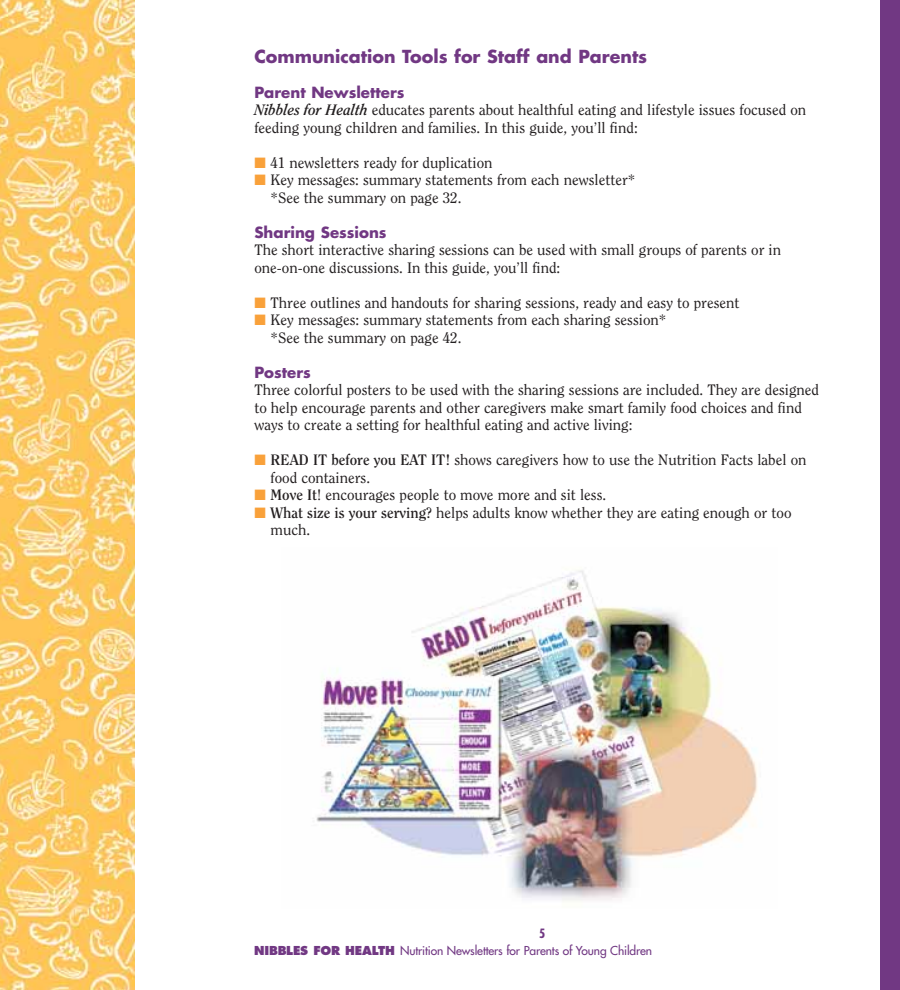
<style>
.page{position:relative;width:900px;height:990px;background:#fff}
.page>*{position:absolute;margin:0;border:0;box-sizing:border-box;transform-origin:0 0}
.t1{font:700 17.5px "Futura";color:#713883}
.t2{font:15px/17.5px "Clearface";color:#231f20}
.t3{font:700 15px "Futura";color:#713883}
.t4{font:700 condensed 12.5px "Futura";color:#713883}
.t5{font:12px "Futura";letter-spacing:-.01em;color:#713883}
.s1{font-weight:700;font-style:italic}
.s2{color:#f9a13a}
.s3{font-weight:700}
.s4{font-weight:800}
</style>
<div class="page">
<div style="left:880px;top:0;width:20px;height:990px;background:#713883"></div>
<img style="left:0;top:0;width:135px;height:990px">
<img style="left:316px;top:570px;width:442px;height:331px">
<p class="t1" style="left:254px;top:48px;width:394px">Communication Tools for Staff and Parents</p>
<p class="t3" style="left:254px;top:85px;width:152px">Parent Newsletters</p>
<p class="t2" style="left:254px;top:102px;width:553px"><span class="s1">Nibbles for Health</span> educates parents about healthful eating and lifestyle issues focused on feeding young children and families. In this guide, you’ll find:</p>
<p class="t2" style="left:254px;top:155px;width:240px"><span class="s2">■</span> 41 newsletters ready for duplication</p>
<p class="t2" style="left:271px;top:172px;width:366px;text-indent:-16px"><span class="s2">■</span> Key messages: summary statements from each newsletter* *See the summary on page 32.</p>
<p class="t3" style="left:254px;top:225px;width:134px">Sharing Sessions</p>
<p class="t2" style="left:254px;top:242px;width:528px">The short interactive sharing sessions can be used with small groups of parents or in one-on-one discussions. In this guide, you’ll find:</p>
<p class="t2" style="left:254px;top:295px;width:487px"><span class="s2">■</span> Three outlines and handouts for sharing sessions, ready and easy to present</p>
<p class="t2" style="left:271px;top:312px;width:397px;text-indent:-16px"><span class="s2">■</span> Key messages: summary statements from each sharing session* *See the summary on page 42.</p>
<p class="t3" style="left:254px;top:365px;width:58px">Posters</p>
<p class="t2" style="left:254px;top:382px;width:566px">Three colorful posters to be used with the sharing sessions are included. They are designed to help encourage parents and other caregivers make smart family food choices and find ways to create a setting for healthful eating and active living:</p>
<p class="t2" style="left:271px;top:452px;width:537px;text-indent:-16px"><span class="s2">■</span> <span class="s3">READ IT before you EAT IT!</span> shows caregivers how to use the Nutrition Facts label on food containers.</p>
<p class="t2" style="left:254px;top:487px;width:353px"><span class="s2">■</span> <span class="s3">Move It</span>! encourages people to move more and sit less.</p>
<p class="t2" style="left:271px;top:505px;width:522px;text-indent:-16px"><span class="s2">■</span> <span class="s3">What size is your serving?</span> helps adults know whether they are eating enough or too much.</p>
<p class="t4" style="left:539px;top:928px;width:8px">5</p>
<p class="t5" style="left:254px;top:945px;width:400px"><span class="s4">NIBBLES FOR HEALTH</span> Nutrition Newsletters for Parents of Young Children</p>
</div>
